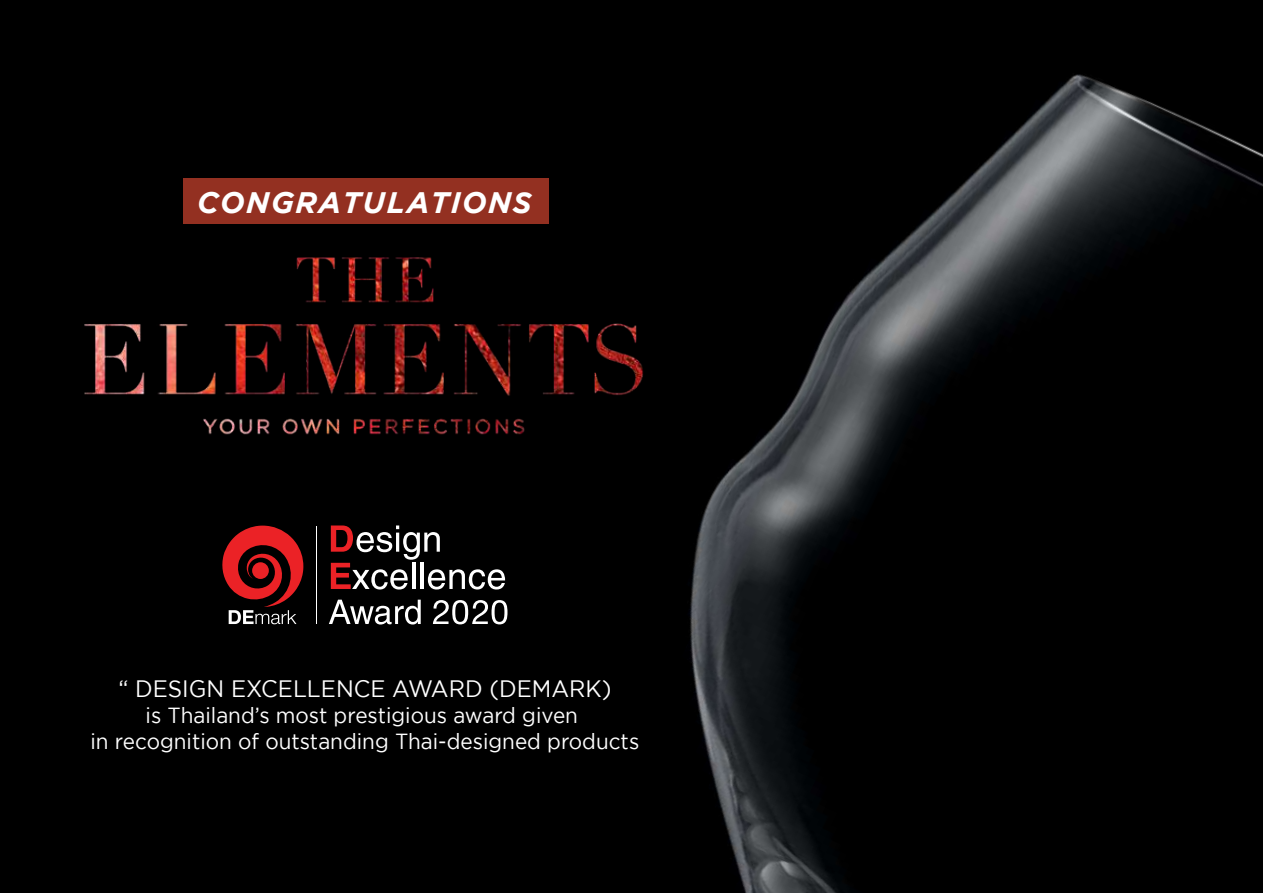
<style>
.page{position:relative;width:1263px;height:893px;background:#fff}
.page>*{position:absolute;margin:0;border:0;box-sizing:border-box;transform-origin:0 0}
.t1{font:italic 700 29.55px "Gotham";letter-spacing:.05em;color:#fff}
.t2{font:23.7px "Gotham";color:#fff;scale:.95 1}
.t3{font:21.75px/26.1px "Gotham";color:#fff;text-align:center;scale:.95 1}
</style>
<div class="page">
<img style="left:0;top:0;width:1263px;height:893px">
<img style="left:0;top:43px;width:798px;height:610px">
<hr style="left:317px;top:526px;width:1px;height:98px;background:#fff">
<svg style="left:331px;top:525px;width:174px;height:64px;background:#3d3030"></svg>
<svg style="left:329px;top:600px;width:92px;height:24px"></svg>
<svg style="left:221px;top:526px;width:82px;height:98px;background:#6f181a"></svg>
<svg style="left:433px;top:600px;width:74px;height:24px"></svg>
<div style="left:183px;top:178px;width:366px;height:46px;background:#933021"></div>
<h1 class="t1" style="left:197px;top:185px;width:336px">CONGRATULATIONS</h1>
<p class="t2" style="left:118px;top:675px;width:521px">“ DESIGN EXCELLENCE AWARD (DEMARK)</p>
<p class="t3" style="left:91px;top:704px;width:579px">is Thailand’s most prestigious award given<br>in recognition of outstanding Thai-designed products</p>
</div>
